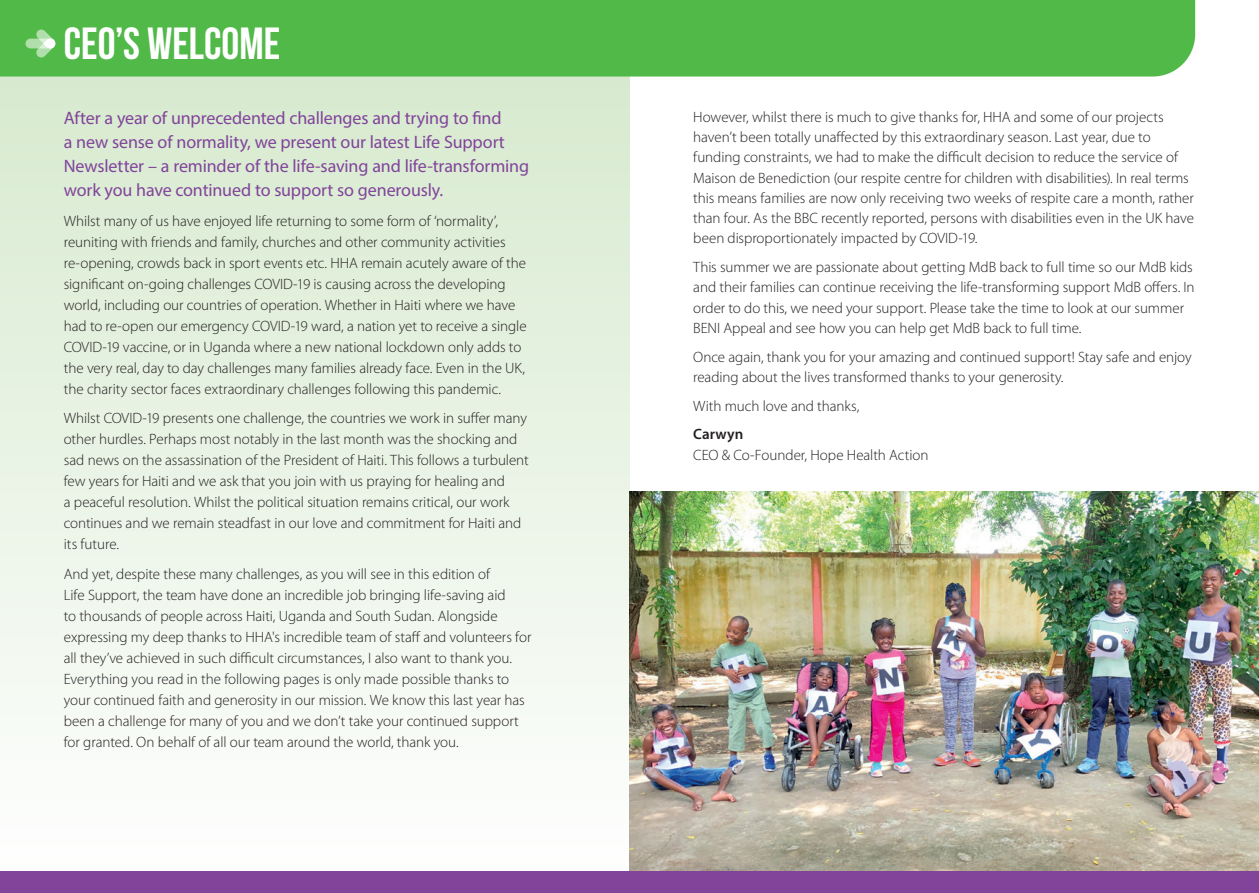
<style>
.page{position:relative;width:1259px;height:893px;background:#fff}
.page>*{position:absolute;margin:0;border:0;box-sizing:border-box;transform-origin:0 0}
.t1{font:45px "Bebas Neue";color:#fff}
.t2{font:18px/24px "Myriad Pro";letter-spacing:-.005em;color:#81449a}
.t3{font:300 15px/21px "Myriad Pro";letter-spacing:-.005em;color:#231f20}
.t4{font:600 15px "Myriad Pro";letter-spacing:.01em;color:#231f20}
</style>
<div class="page">
<div style="left:0;top:0;width:629px;height:872px;background:linear-gradient(to bottom,#d3e8ca,#fefefe)"></div>
<div style="left:0;top:0;width:1195px;height:77px;background:#51b948"></div>
<div style="left:26px;top:39px;width:29px;height:9px;background:#b0dfac;border-radius:5px"></div>
<svg style="left:36px;top:30px;width:19px;height:27px"></svg>
<img style="left:629px;top:492px;width:630px;height:380px">
<div style="left:0;top:872px;width:1259px;height:21px;background:#81449a"></div>
<h1 class="t1" style="left:64px;top:19px;width:218px">CEO’s WELCOME</h1>
<p class="t2" style="left:64px;top:106px;width:467px">After a year of unprecedented challenges and trying to find<br>a new sense of normality, we present our latest Life Support Newsletter – a reminder of the life-saving and life-transforming work you have continued to support so generously.</p>
<p class="t3" style="left:64px;top:210px;width:464px">Whilst many of us have enjoyed life returning to some form of ‘normality’, reuniting with friends and family, churches and other community activities re-opening, crowds back in sport events etc. HHA remain acutely aware of the significant on-going challenges COVID-19 is causing across the developing world, including our countries of operation. Whether in Haiti where we have had to re-open our emergency COVID-19 ward, a nation yet to receive a single COVID-19 vaccine, or in Uganda where a new national lockdown only adds to the very real, day to day challenges many families already face. Even in the UK, the charity sector faces extraordinary challenges following this pandemic.</p>
<p class="t3" style="left:64px;top:408px;width:466px">Whilst COVID-19 presents one challenge, the countries we work in suffer many other hurdles. Perhaps most notably in the last month was the shocking and sad news on the assassination of the President of Haiti. This follows a turbulent few years for Haiti and we ask that you join with us praying for healing and<br>a peaceful resolution. Whilst the political situation remains critical, our work continues and we remain steadfast in our love and commitment for Haiti and its future.</p>
<p class="t3" style="left:64px;top:563px;width:469px">And yet, despite these many challenges, as you will see in this edition of<br>Life Support, the team have done an incredible job bringing life-saving aid<br>to thousands of people across Haiti, Uganda and South Sudan. Alongside expressing my deep thanks to HHA's incredible team of staff and volunteers for all they’ve achieved in such difficult circumstances, I also want to thank you.<br>Everything you read in the following pages is only made possible thanks to your continued faith and generosity in our mission. We know this last year has been a challenge for many of you and we don’t take your continued support for granted. On behalf of all our team around the world, thank you.</p>
<p class="t3" style="left:693px;top:107px;width:502px;line-height:20.2px">However, whilst there is much to give thanks for, HHA and some of our projects haven’t been totally unaffected by this extraordinary season. Last year, due to funding constraints, we had to make the difficult decision to reduce the service of Maison de Benediction (our respite centre for children with disabilities). In real terms this means families are now only receiving two weeks of respite care a month, rather than four. As the BBC recently reported, persons with disabilities even in the UK have been disproportionately impacted by COVID-19.</p>
<p class="t3" style="left:693px;top:257px;width:503px;line-height:20.2px">This summer we are passionate about getting MdB back to full time so our MdB kids and their families can continue receiving the life-transforming support MdB offers. In order to do this, we need your support. Please take the time to look at our summer BENI Appeal and see how you can help get MdB back to full time.</p>
<p class="t3" style="left:693px;top:347px;width:500px;line-height:20.2px">Once again, thank you for your amazing and continued support! Stay safe and enjoy reading about the lives transformed thanks to your generosity.</p>
<p class="t3" style="left:693px;top:395px;width:168px">With much love and thanks,</p>
<p class="t4" style="left:693px;top:425px;width:52px">Carwyn</p>
<p class="t3" style="left:693px;top:444px;width:237px">CEO &amp; Co-Founder, Hope Health Action</p>
</div>
